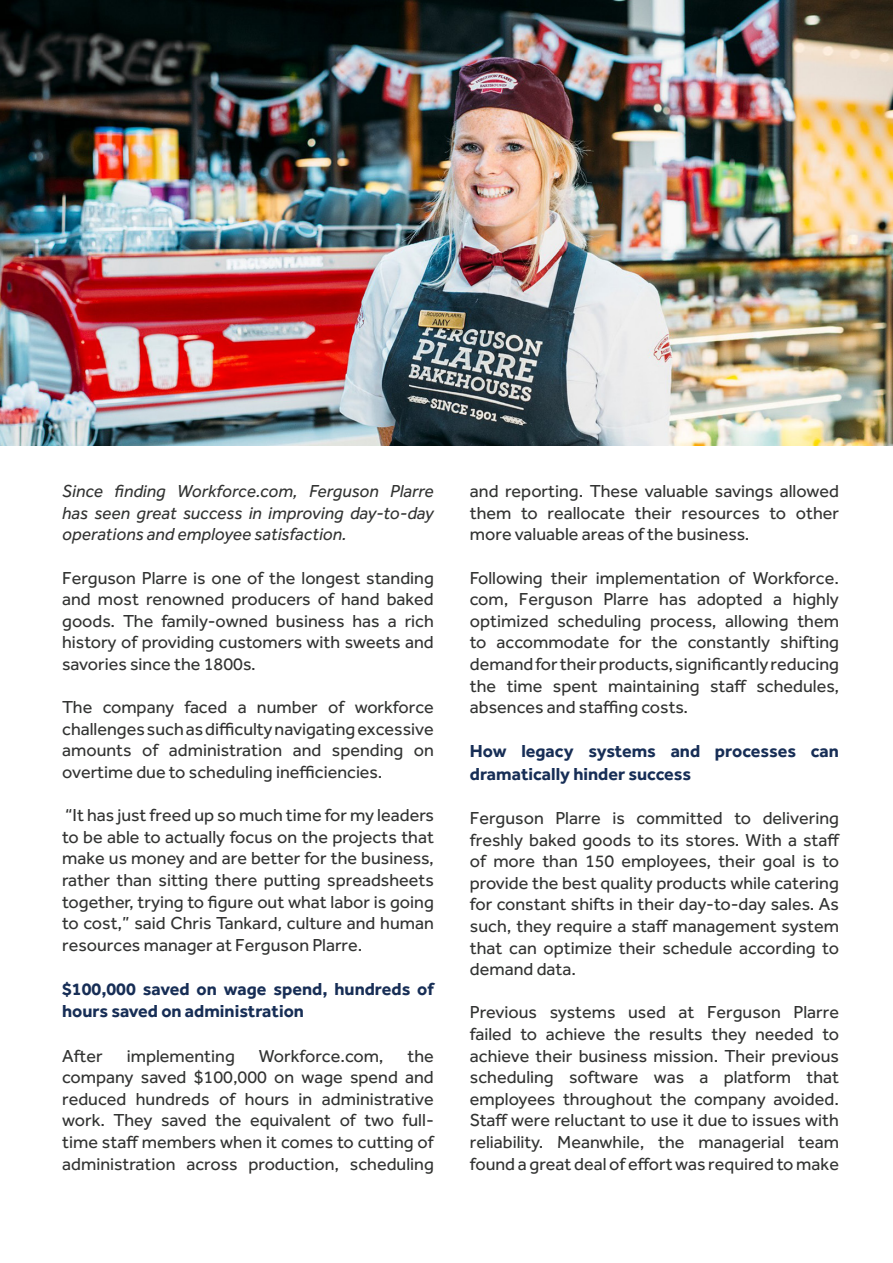
<style>
.page{position:relative;width:893px;height:1263px;background:#fff}
.page>*{position:absolute;margin:0;border:0;box-sizing:border-box;transform-origin:0 0}
.t1{font:18px/21.6px "Effra";color:#323332;text-align:justify}
.t2{font:700 18px/22.5px "Effra";color:#172e56}
.t3{font:italic 18px/21.6px "Effra";color:#323332;text-align:justify}
</style>
<div class="page">
<img style="left:0;top:0;width:893px;height:445px">
<p class="t3" style="left:62px;top:480px;width:373px">Since finding Workforce.com, Ferguson Plarre has seen great success in improving day-to-day operations and employee satisfaction.</p>
<p class="t1" style="left:62px;top:566px;width:373px">Ferguson Plarre is one of the longest standing and most renowned producers of hand baked goods. The family-owned business has a rich history of providing customers with sweets and savories since the 1800s.</p>
<p class="t1" style="left:62px;top:696px;width:373px">The company faced a number of workforce challenges such as difficulty navigating excessive amounts of administration and spending on overtime due to scheduling inefficiencies.</p>
<p class="t1" style="left:62px;top:804px;width:373px">“It has just freed up so much time for my leaders to be able to actually focus on the projects that make us money and are better for the business, rather than sitting there putting spreadsheets together, trying to figure out what labor is going to cost,” said Chris Tankard, culture and human resources manager at Ferguson Plarre.</p>
<p class="t2" style="left:62px;top:977px;width:373px">$100,000 saved on wage spend, hundreds of hours saved on administration</p>
<p class="t1" style="left:62px;top:1044px;width:42px">After</p>
<p class="t1" style="left:127px;top:1044px;width:110px">implementing</p>
<p class="t1" style="left:259px;top:1044px;width:126px">Workforce.com,</p>
<p class="t1" style="left:62px;top:1044px;width:373px;text-indent:345px">the company saved $100,000 on wage spend and reduced hundreds of hours in administrative work. They saved the equivalent of two full&shy;time staff members when it comes to cutting of administration across production, scheduling</p>
<p class="t1" style="left:470px;top:480px;width:371px">and reporting. These valuable savings allowed them to reallocate their resources to other more valuable areas of the business.</p>
<p class="t1" style="left:470px;top:566px;width:371px">Following their implementation of Workforce. com, Ferguson Plarre has adopted a highly optimized scheduling process, allowing them to accommodate for the constantly shifting demand for their products, significantly reducing the time spent maintaining staff schedules, absences and staffing costs.</p>
<p class="t2" style="left:470px;top:740px;width:371px">How legacy systems and processes can dramatically hinder success</p>
<p class="t1" style="left:470px;top:807px;width:372px">Ferguson Plarre is committed to delivering freshly baked goods to its stores. With a staff of more than 150 employees, their goal is to provide the best quality products while catering for constant shifts in their day-to-day sales. As such, they require a staff management system that can optimize their schedule according to demand data.</p>
<p class="t1" style="left:470px;top:1001px;width:371px">Previous systems used at Ferguson Plarre failed to achieve the results they needed to achieve their business mission. Their previous scheduling software was a platform that employees throughout the company avoided.<br>Staff were reluctant to use it due to issues with reliability. Meanwhile, the managerial team found a great deal of effort was required to make</p>
</div>
